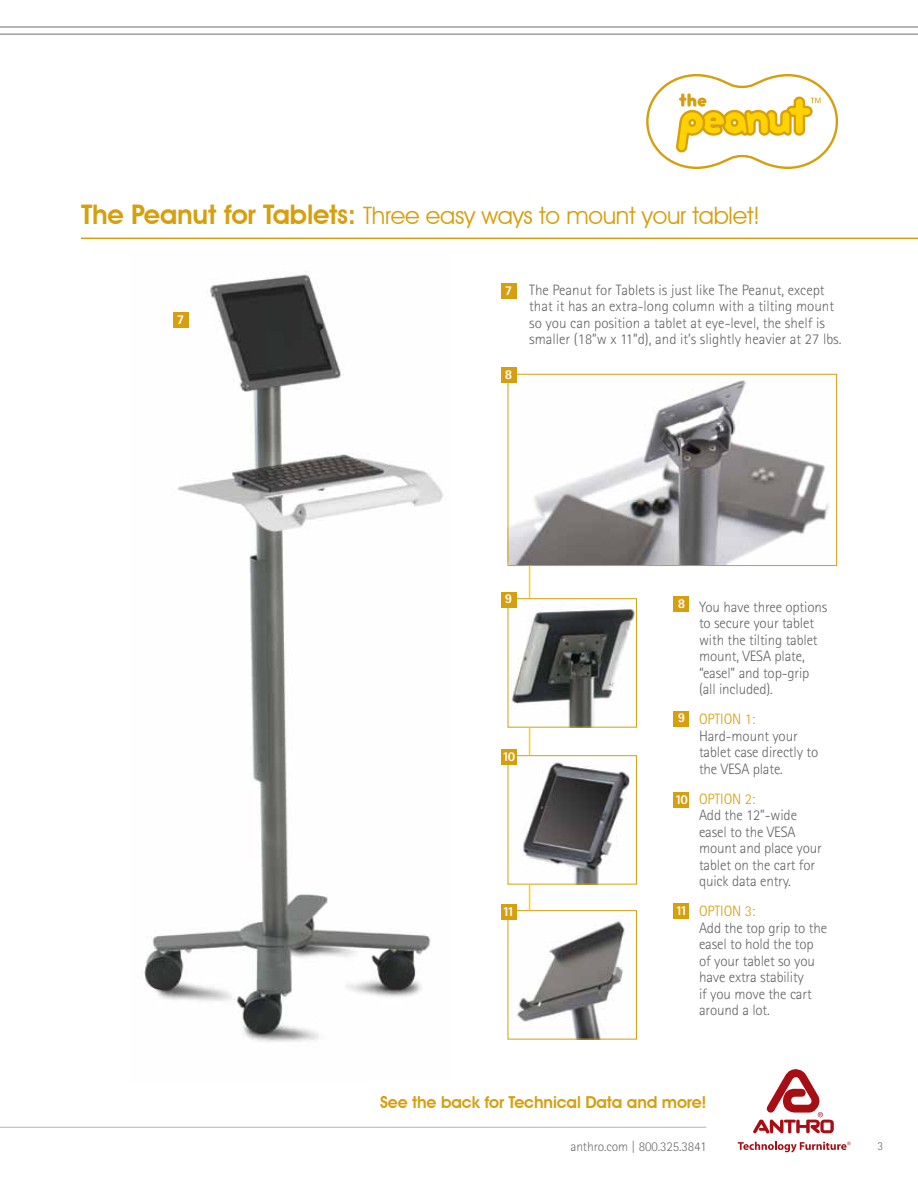
<style>
.page{position:relative;width:918px;height:1188px;background:#fff}
.page>*{position:absolute;margin:0;border:0;box-sizing:border-box;transform-origin:0 0}
.t1{font:24px "Avant Garde IT Cby BT";letter-spacing:-.01em;color:#d59f0f}
.t2{font:600 16.5px "Avant Garde IT Cby BT";letter-spacing:-.01em;color:#d59f0f}
.t3{font:300 15px/16.5px "Rotis Sans Serif";letter-spacing:-.01em;color:#636466}
.t4{font:300 15px "Rotis Sans Serif";letter-spacing:-.01em;color:#d59f0f}
.t5{font:300 13.5px "Rotis Sans Serif";letter-spacing:-.01em;color:#6d6e71}
.t6{font:800 13.5px "Rotis Sans Serif";letter-spacing:-.175em;color:#fff}
.t7{font:300 12px "Rotis Sans Serif";color:#636466}
.s1{font-weight:600;font-size:27px}
</style>
<div class="page">
<hr style="left:529px;top:546px;width:1px;height:411px;background:#ffd200">
<svg style="left:646px;top:74px;width:192px;height:95px"></svg>
<img style="left:512px;top:600px;width:123px;height:126px">
<div style="left:508px;top:598px;width:129px;height:130px;border:1px solid #d59f0f"></div>
<img style="left:510px;top:380px;width:319px;height:184px">
<div style="left:508px;top:374px;width:329px;height:192px;border:1px solid #d59f0f"></div>
<img style="left:523px;top:757px;width:107px;height:126px">
<div style="left:508px;top:755px;width:129px;height:130px;border:1px solid #d59f0f"></div>
<div style="left:508px;top:911px;width:128px;height:128px;background:#fff"></div>
<img style="left:517px;top:916px;width:108px;height:122px">
<div style="left:508px;top:910px;width:129px;height:130px;border:1px solid #d59f0f"></div>
<div style="left:674px;top:596px;width:15px;height:16px;background:#d59f0f"></div>
<div style="left:674px;top:711px;width:15px;height:15px;background:#d59f0f"></div>
<div style="left:674px;top:792px;width:15px;height:16px;background:#d59f0f"></div>
<div style="left:674px;top:903px;width:15px;height:16px;background:#d59f0f"></div>
<hr style="left:81px;top:238px;width:837px;height:1px;background:#d59f0f">
<hr style="left:0;top:1127px;width:706px;height:1px;background:#b1b4b6">
<hr style="left:0;top:34px;width:918px;height:1px;background:#6d6e71">
<hr style="left:0;top:27px;width:918px;height:1px;background:#6d6e71">
<svg style="left:753px;top:1069px;width:81px;height:65px"></svg>
<svg style="left:738px;top:1142px;width:113px;height:10px"></svg>
<img style="left:144px;top:274px;width:300px;height:768px">
<div style="left:173px;top:312px;width:16px;height:16px;background:#d59f0f"></div>
<div style="left:501px;top:283px;width:16px;height:16px;background:#d59f0f"></div>
<div style="left:501px;top:592px;width:16px;height:16px;background:#d59f0f"></div>
<div style="left:501px;top:367px;width:16px;height:16px;background:#d59f0f"></div>
<div style="left:501px;top:749px;width:16px;height:16px;background:#d59f0f"></div>
<div style="left:501px;top:904px;width:16px;height:16px;background:#d59f0f"></div>
<h1 class="t1" style="left:81px;top:200px;width:681px"><span class="s1">The Peanut for Tablets:</span> Three easy ways to mount your tablet!</h1>
<p class="t6" style="left:177px;top:311px;width:9px">7</p>
<p class="t6" style="left:505px;top:281px;width:9px">7</p>
<p class="t6" style="left:505px;top:366px;width:9px">8</p>
<p class="t3" style="left:529px;top:282px;width:314px">The Peanut for Tablets is just like The Peanut, except that it has an extra-long column with a tilting mount so you can position a tablet at eye-level, the shelf is smaller (18”w x 11”d), and it’s slightly heavier at 27 lbs.</p>
<p class="t6" style="left:505px;top:590px;width:9px">9</p>
<p class="t6" style="left:502px;top:747px;width:15px">10</p>
<p class="t6" style="left:503px;top:903px;width:14px">11</p>
<p class="t6" style="left:678px;top:595px;width:9px">8</p>
<p class="t6" style="left:678px;top:709px;width:9px">9</p>
<p class="t6" style="left:675px;top:791px;width:15px">10</p>
<p class="t6" style="left:675px;top:901px;width:14px">11</p>
<p class="t3" style="left:699px;top:599px;width:130px">You have three options to secure your tablet with the tilting tablet mount, VESA plate, “easel” and top-grip (all included).</p>
<p class="t4" style="left:699px;top:711px;width:58px">OPTION 1:</p>
<p class="t3" style="left:699px;top:728px;width:121px">Hard-mount your tablet case directly to the VESA plate.</p>
<p class="t4" style="left:699px;top:790px;width:58px">OPTION 2:</p>
<p class="t3" style="left:699px;top:807px;width:124px">Add the 12”-wide easel to the VESA mount and place your tablet on the cart for quick data entry.</p>
<p class="t4" style="left:699px;top:903px;width:58px">OPTION 3:</p>
<p class="t3" style="left:699px;top:920px;width:130px">Add the top grip to the easel to hold the top of your tablet so you have extra stability<br>if you move the cart around a lot.</p>
<p class="t2" style="left:380px;top:1093px;width:328px">See the back for Technical Data and more!</p>
<p class="t5" style="left:571px;top:1139px;width:138px">anthro.com | 800.325.3841</p>
<p class="t7" style="left:878px;top:1139px;width:7px">3</p>
</div>
